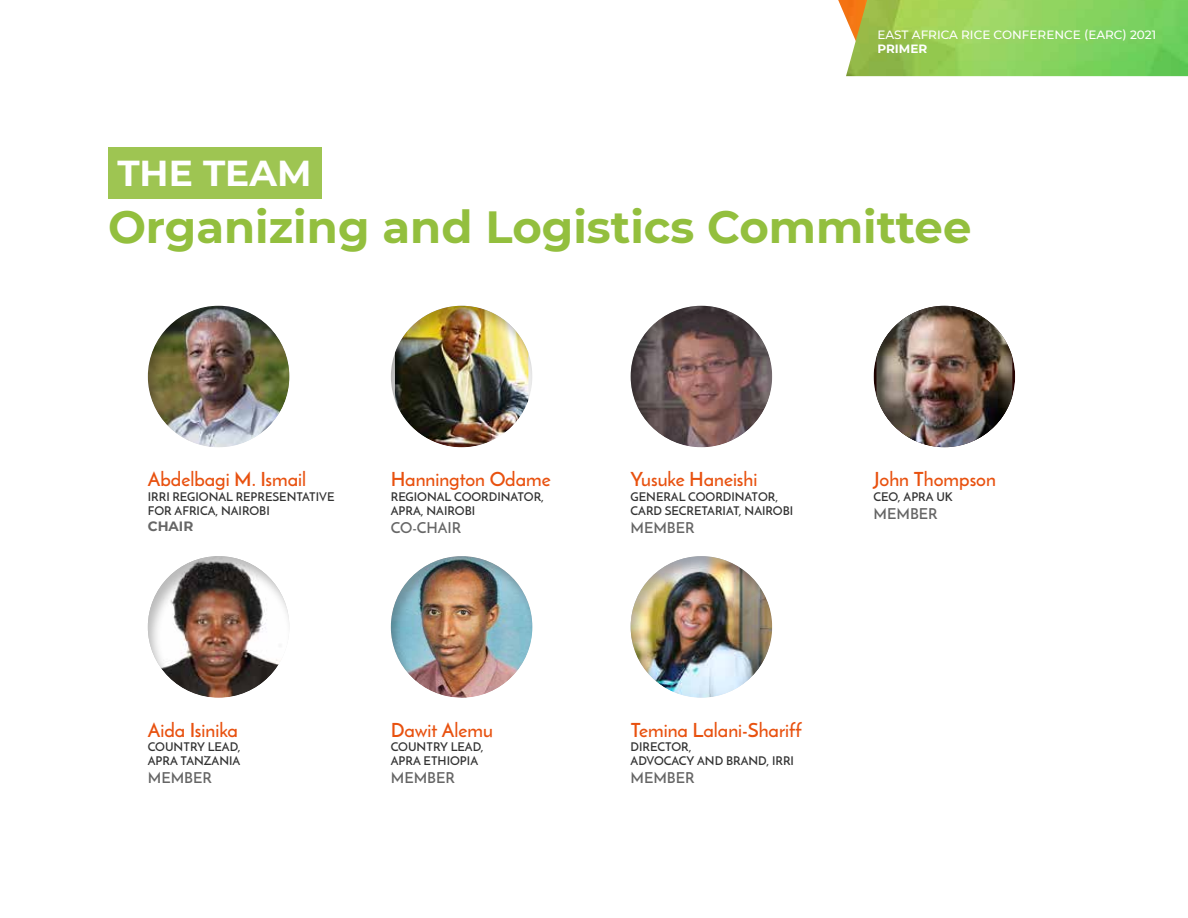
<style>
.page{position:relative;width:1188px;height:918px;background:#fff}
.page>*{position:absolute;margin:0;border:0;box-sizing:border-box;transform-origin:0 0}
.t1{font:700 45px "Montserrat";color:#93bf3e}
.t2{font:700 36px "Montserrat";color:#fff}
.t3{font:19.35px "Reem Kufi";color:#e8510f}
.t4{font:15px "Reem Kufi";color:#666}
.t5{font:700 13.5px "Montserrat";color:#666}
.t6{font:12px/14.4px "Reem Kufi";color:#333}
.t7{font:500 12px "Montserrat";color:#fff}
.t8{font:700 12px "Montserrat";color:#fff}
</style>
<div class="page">
<img style="left:846px;top:0;width:342px;height:76px">
<div style="left:109px;top:147px;width:213px;height:52px;background:#9ec552"></div>
<div style="left:147px;top:303px;width:145px;height:145px;background:#000;opacity:.27"></div>
<div style="left:390px;top:303px;width:145px;height:145px;background:#000;opacity:.27"></div>
<div style="left:629px;top:303px;width:146px;height:145px;background:#000;opacity:.27"></div>
<div style="left:872px;top:303px;width:146px;height:145px;background:#000;opacity:.27"></div>
<div style="left:147px;top:553px;width:145px;height:146px;background:#000;opacity:.27"></div>
<div style="left:390px;top:553px;width:145px;height:146px;background:#000;opacity:.27"></div>
<div style="left:629px;top:553px;width:146px;height:146px;background:#000;opacity:.27"></div>
<h2 class="t2" style="left:117px;top:148px;width:196px">THE TEAM</h2>
<p class="t7" style="left:878px;top:26px;width:280px">EAST AFRICA RICE CONFERENCE (EARC) 2021</p>
<p class="t8" style="left:878px;top:40px;width:51px">PRIMER</p>
<h1 class="t1" style="left:108px;top:195px;width:865px">Organizing and Logistics Committee</h1>
<h3 class="t3" style="left:148px;top:466px;width:160px">Abdelbagi M. Ismail</h3>
<p class="t6" style="left:148px;top:490px;width:188px">IRRI REGIONAL REPRESENTATIVE<br>FOR AFRICA, NAIROBI</p>
<p class="t5" style="left:148px;top:517px;width:47px">CHAIR</p>
<h3 class="t3" style="left:391px;top:466px;width:161px">Hannington Odame</h3>
<p class="t6" style="left:391px;top:490px;width:155px">REGIONAL COORDINATOR,<br>APRA, NAIROBI</p>
<p class="t4" style="left:391px;top:518px;width:72px">CO-CHAIR</p>
<h3 class="t3" style="left:148px;top:717px;width:92px">Aida Isinika</h3>
<p class="t6" style="left:148px;top:741px;width:94px">COUNTRY LEAD,<br>APRA TANZANIA</p>
<p class="t4" style="left:148px;top:768px;width:65px">MEMBER</p>
<h3 class="t3" style="left:391px;top:717px;width:104px">Dawit Alemu</h3>
<p class="t6" style="left:391px;top:741px;width:94px">COUNTRY LEAD,<br>APRA ETHIOPIA</p>
<p class="t4" style="left:391px;top:768px;width:65px">MEMBER</p>
<h3 class="t3" style="left:631px;top:466px;width:128px">Yusuke Haneishi</h3>
<p class="t6" style="left:631px;top:490px;width:164px">GENERAL COORDINATOR,<br>CARD SECRETARIAT, NAIROBI</p>
<p class="t4" style="left:631px;top:518px;width:65px">MEMBER</p>
<h3 class="t3" style="left:874px;top:466px;width:124px">John Thompson</h3>
<p class="t6" style="left:874px;top:490px;width:81px">CEO, APRA UK</p>
<p class="t4" style="left:874px;top:503px;width:65px">MEMBER</p>
<h3 class="t3" style="left:631px;top:717px;width:173px">Temina Lalani-Shariff</h3>
<p class="t6" style="left:631px;top:741px;width:165px">DIRECTOR,<br>ADVOCACY AND BRAND, IRRI</p>
<p class="t4" style="left:631px;top:768px;width:65px">MEMBER</p>
</div>
